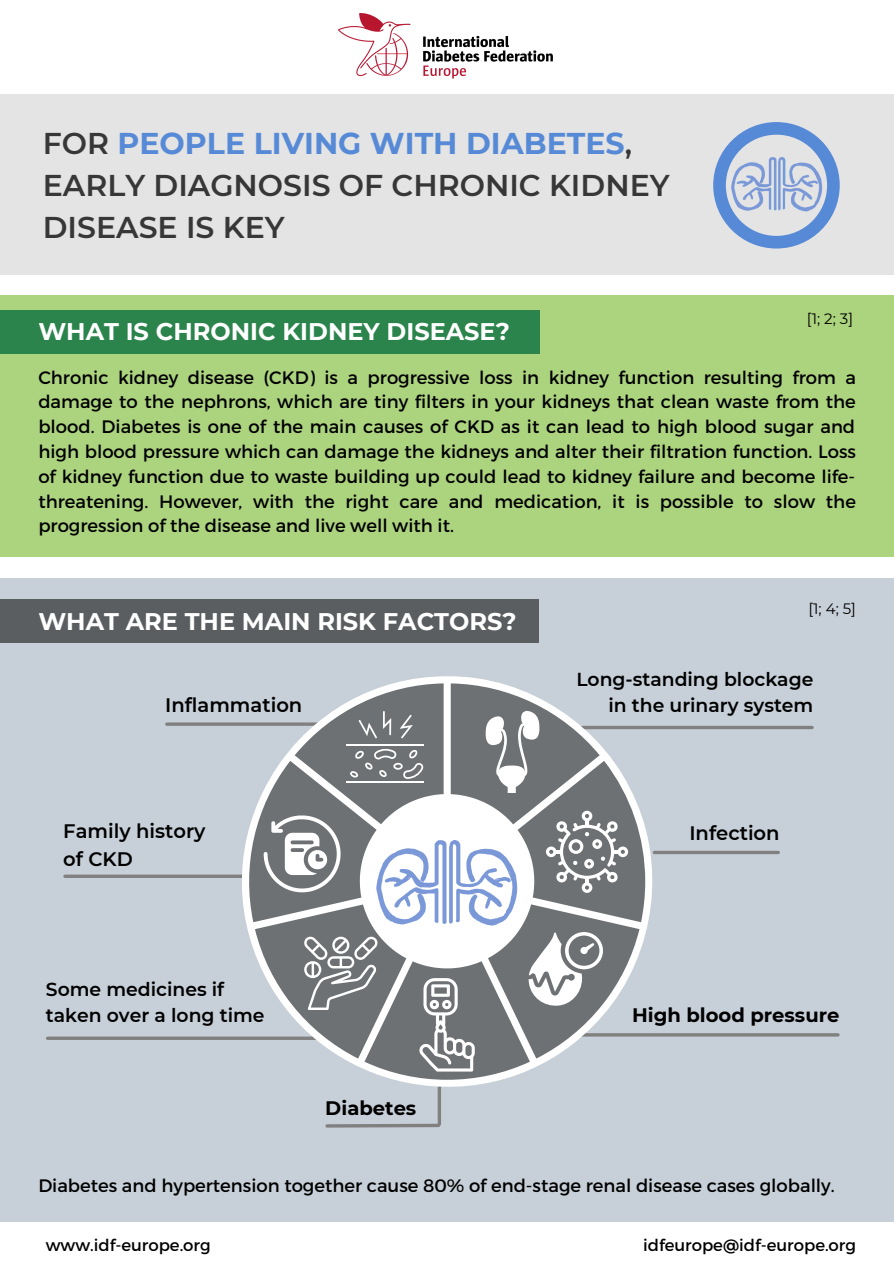
<style>
.page{position:relative;width:894px;height:1264px;background:#fff}
.page>*{position:absolute;margin:0;border:0;box-sizing:border-box;transform-origin:0 0}
.t1{font:600 30px/41.7px "Montserrat";color:#373737}
.t2{font:700 24px "Montserrat";color:#fff}
.t3{font:600 19.5px "Montserrat";color:#000}
.t4{font:700 19.5px "Montserrat";color:#000}
.t5{font:600 18.75px/26px "Montserrat";color:#000;text-align:right}
.t6{font:18px/24.8px "Montserrat";color:#000;text-align:justify}
.t7{font:16.5px "Montserrat";color:#000}
.t8{font:15px "Montserrat";color:#000}
.s1{font-weight:700;color:#578ad6}
</style>
<div class="page">
<div style="left:0;top:95px;width:893px;height:180px;background:#e4e4e4"></div>
<img style="left:339px;top:14px;width:214px;height:65px">
<svg style="left:713px;top:122px;width:126px;height:126px"></svg>
<img style="left:720px;top:129px;width:111px;height:112px">
<div style="left:0;top:296px;width:893px;height:261px;background:#acd37e"></div>
<div style="left:0;top:310px;width:539px;height:43px;background:#2b844c"></div>
<div style="left:0;top:578px;width:893px;height:643px;background:#c7d0d8"></div>
<div style="left:0;top:599px;width:539px;height:44px;background:#5b5e60"></div>
<hr style="left:167px;top:722px;width:153px;height:3px;background:#808080">
<hr style="left:48px;top:1036px;width:272px;height:3px;background:#808080">
<svg style="left:65px;top:874px;width:177px;height:4px"></svg>
<hr style="left:582px;top:1033px;width:255px;height:3px;background:#808080">
<svg style="left:652px;top:725px;width:159px;height:4px"></svg>
<svg style="left:437px;top:1086px;width:4px;height:36px"></svg>
<svg style="left:242px;top:676px;width:410px;height:410px"></svg>
<svg style="left:263px;top:711px;width:365px;height:360px;background:#a1a5a9"></svg>
<svg style="left:325px;top:1122px;width:116px;height:6px"></svg>
<svg style="left:654px;top:850px;width:124px;height:4px"></svg>
<p class="t1" style="left:43px;top:123px;width:628px">FOR <span class="s1">PEOPLE LIVING WITH DIABETES</span>,<br>EARLY DIAGNOSIS OF CHRONIC KIDNEY<br>DISEASE IS KEY</p>
<p class="t2" style="left:38px;top:317px;width:473px">WHAT IS CHRONIC KIDNEY DISEASE?</p>
<p class="t8" style="left:806px;top:309px;width:48px">[1; 2; 3]</p>
<p class="t6" style="left:38px;top:364px;width:819px">Chronic kidney disease (CKD) is a progressive loss in kidney function resulting from a damage to the nephrons, which are tiny filters in your kidneys that clean waste from the blood. Diabetes is one of the main causes of CKD as it can lead to high blood sugar and high blood pressure which can damage the kidneys and alter their filtration function. Loss of kidney function due to waste building up could lead to kidney failure and become life&shy;threatening. However, with the right care and medication, it is possible to slow the progression of the disease and live well with it.</p>
<p class="t2" style="left:38px;top:606px;width:479px">WHAT ARE THE MAIN RISK FACTORS?</p>
<p class="t3" style="left:165px;top:693px;width:139px">Inflammation</p>
<p class="t3" style="left:63px;top:819px;width:144px">Family history</p>
<p class="t3" style="left:63px;top:846px;width:71px">of CKD</p>
<p class="t5" style="left:46px;top:976px;width:220px;text-align:left">Some medicines if taken over a long time</p>
<p class="t4" style="left:325px;top:1096px;width:92px">Diabetes</p>
<p class="t8" style="left:808px;top:599px;width:49px">[1; 4; 5]</p>
<p class="t5" style="left:576px;top:666px;width:238px">Long-standing blockage in the urinary system</p>
<p class="t3" style="left:689px;top:821px;width:92px">Infection</p>
<p class="t4" style="left:632px;top:1003px;width:209px">High blood pressure</p>
<p class="t6" style="left:38px;top:1172px;width:797px">Diabetes and hypertension together cause 80% of end-stage renal disease cases globally.</p>
<p class="t7" style="left:46px;top:1234px;width:166px">www.idf-europe.org</p>
<p class="t7" style="left:643px;top:1234px;width:214px">idfeurope@idf-europe.org</p>
</div>
